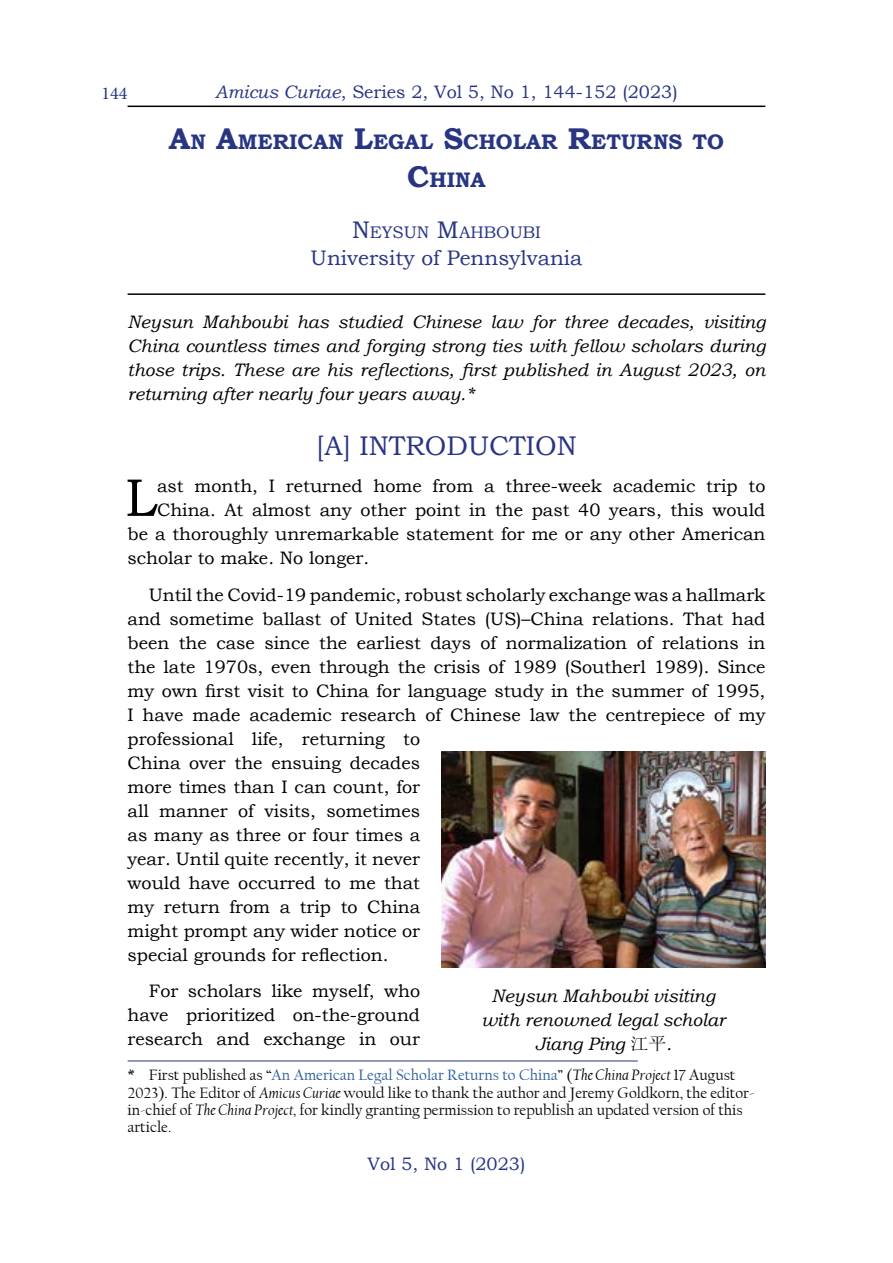
<style>
.page{position:relative;width:893px;height:1263px;background:#fff}
.page>*{position:absolute;margin:0;border:0;box-sizing:border-box;transform-origin:0 0}
.t1{font:53.25px "Bookman Old Style";color:#000}
.t2{font:27px "Bookman Old Style";color:#283583}
.t3{font:700 21px/37.5px "Bookman Old Style";color:#283583;text-align:center}
.t4{font:21px "Bookman Old Style";color:#283583}
.t5{font:18px/24px "Bookman Old Style";color:#000}
.t6{font:italic 18px/24px "Bookman Old Style";color:#000;text-align:justify}
.t7{font:18px "Bookman Old Style";color:#283583}
.t8{font:18px "Minion Pro";color:#283583}
.t9{font:16.8px "Bookman Old Style";color:#283583}
.t10{font:15.75px/17.2px "Californian FB";color:#000}
.s1{font-style:italic}
.s2{font-size:30px}
.s3{font-size:24px}
.s4{font-family:"Sim Sun";font-style:normal}
.s5{color:#275b9b}
</style>
<div class="page">
<hr style="left:128px;top:106px;width:637px;height:1px;background:#000">
<hr style="left:128px;top:293px;width:637px;height:2px;background:#000">
<img style="left:441px;top:752px;width:324px;height:215px">
<hr style="left:128px;top:1060px;width:510px;height:1px;background:#283583">
<p class="t8" style="left:102px;top:81px;width:27px">144</p>
<p class="t7" style="left:215px;top:80px;width:464px"><span class="s1">Amicus Curiae</span>, Series 2, Vol 5, No 1, 144-152 (2023)</p>
<p class="t3" style="left:169px;top:123px;width:557px"><span class="s2">A</span>N <span class="s2">A</span>MERICAN <span class="s2">L</span>EGAL <span class="s2">S</span>CHOLAR <span class="s2">R</span>ETURNS TO<br><span class="s2">C</span>HINA</p>
<p class="t9" style="left:352px;top:221px;width:190px"><span class="s3">N</span>EYSUN <span class="s3">M</span>AHBOUBI</p>
<p class="t4" style="left:311px;top:244px;width:273px">University of Pennsylvania</p>
<p class="t6" style="left:128px;top:309px;width:639px">Neysun Mahboubi has studied Chinese law for three decades, visiting China countless times and forging strong ties with fellow scholars during those trips. These are his reflections, first published in August 2023, on returning after nearly four years away.*</p>
<h2 class="t2" style="left:316px;top:428px;width:262px">[A] INTRODUCTION</h2>
<h1 class="t1" style="left:125px;top:463px;width:33px">L</h1>
<p class="t5" style="left:157px;top:474px;width:610px">ast month, I returned home from a three-week academic trip to</p>
<p class="t5" style="left:157px;top:498px;width:610px">China. At almost any other point in the past 40 years, this would</p>
<p class="t5" style="left:128px;top:522px;width:639px">be a thoroughly unremarkable statement for me or any other American</p>
<p class="t5" style="left:128px;top:546px;width:243px">scholar to make. No longer.</p>
<p class="t5" style="left:128px;top:582px;width:639px;text-indent:21px">Until the Covid-19 pandemic, robust scholarly exchange was a hallmark and sometime ballast of United States (US)–China relations. That had been the case since the earliest days of normalization of relations in the late 1970s, even through the crisis of 1989 (Southerl 1989). Since my own first visit to China for language study in the summer of 1995, I have made academic research of Chinese law the centrepiece of my professional life, returning to<br>China over the ensuing decades<br>more times than I can count, for<br>all manner of visits, sometimes<br>as many as three or four times a<br>year. Until quite recently, it never<br>would have occurred to me that<br>my return from a trip to China<br>might prompt any wider notice or<br>special grounds for reflection.</p>
<p class="t5" style="left:128px;top:979px;width:294px;text-align:justify;text-indent:21px">For scholars like myself, who have prioritized on-the-ground research and exchange in our</p>
<p class="t6" style="left:481px;top:983px;width:246px;text-align:center">Neysun Mahboubi visiting with renowned legal scholar<br>Jiang Ping <span class="s4">江平</span>.</p>
<p class="t10" style="left:128px;top:1067px;width:628px">* First published as “<span class="s5">An American Legal Scholar Returns to China</span>” (<span class="s1">The China Project</span> 17 August 2023). The Editor of <span class="s1">Amicus Curiae</span> would like to thank the author and Jeremy Goldkorn, the editor&shy;in-chief of <span class="s1">The China Project,</span> for kindly granting permission to republish an updated version of this article.</p>
<p class="t7" style="left:367px;top:1152px;width:160px">Vol 5, No 1 (2023)</p>
</div>
